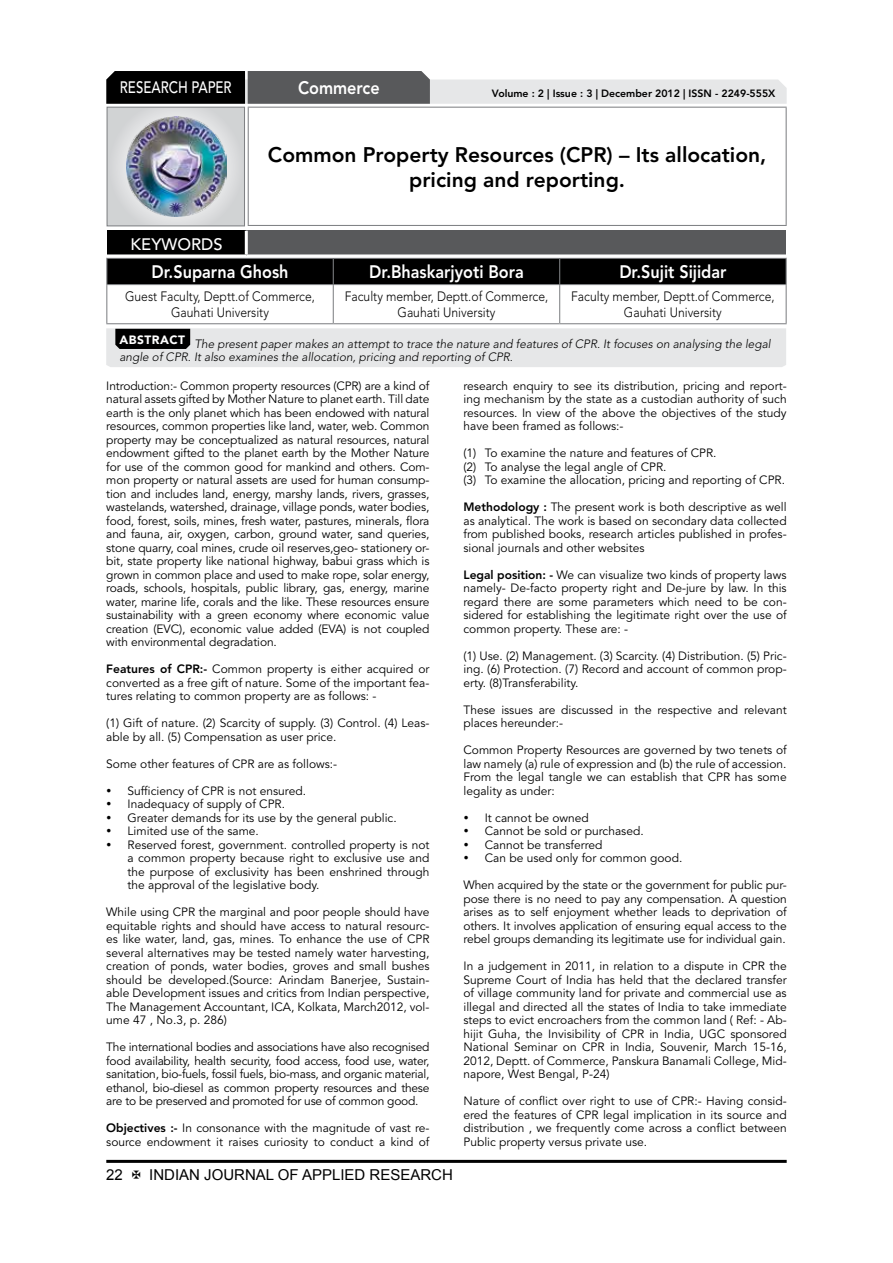
<style>
.page{position:relative;width:893px;height:1263px;background:#fff}
.page>*{position:absolute;margin:0;border:0;box-sizing:border-box;transform-origin:0 0}
.t1{font:800 21px/25.2px "Avenir LT Std";color:#000;text-align:center}
.t2{font:800 18px "Avenir LT Std";color:#fff;scale:.9 1}
.t3{font:500 16.5px "Avenir LT Std";color:#fff;scale:.8 1}
.t4{font:500 16.5px "Avenir LT Std";color:#fff}
.t5{font:15px "Arial";color:#000}
.t6{font:300 13.5px/16.2px "Avenir LT Std";color:#000;text-align:center;scale:.9 1}
.t7{font:12px/13.5px "Avenir LT Std";color:#000;text-align:justify}
.t8{font:italic 300 12px/13.5px "Avenir LT Std";color:#000}
.t9{font:800 10.5px "Avenir LT Std";color:#000}
.s1{font-weight:800}
</style>
<div class="page">
<hr style="left:106px;top:1160px;width:681px;height:3px;background:#000">
<div style="left:107px;top:107px;width:137px;height:119px;background:linear-gradient(to right,#d8dadb,#d9dadb)"></div>
<div style="left:107px;top:107px;width:138px;height:119px;border:1px solid #808285"></div>
<img style="left:127px;top:117px;width:99px;height:99px">
<svg style="left:106px;top:71px;width:681px;height:33px;background:#959697"></svg>
<hr style="left:248px;top:107px;width:539px;height:1px;background:#808285">
<hr style="left:248px;top:108px;width:1px;height:117px;background:#808285">
<hr style="left:786px;top:108px;width:1px;height:117px;background:#808285">
<hr style="left:248px;top:225px;width:539px;height:1px;background:#808285">
<div style="left:106px;top:258px;width:681px;height:26px;background:#000"></div>
<hr style="left:106px;top:284px;width:227px;height:1px;background:#808285">
<hr style="left:106px;top:285px;width:1px;height:38px;background:#808285">
<hr style="left:333px;top:284px;width:227px;height:1px;background:#808285">
<hr style="left:333px;top:285px;width:1px;height:38px;background:#808285">
<hr style="left:560px;top:284px;width:227px;height:1px;background:#808285">
<hr style="left:559px;top:285px;width:1px;height:38px;background:#808285">
<hr style="left:786px;top:285px;width:1px;height:38px;background:#808285">
<hr style="left:106px;top:323px;width:227px;height:1px;background:#808285">
<hr style="left:333px;top:323px;width:227px;height:1px;background:#808285">
<hr style="left:560px;top:323px;width:227px;height:1px;background:#808285">
<div style="left:106px;top:328px;width:680px;height:39px;background:#e6e7e8"></div>
<div style="left:107px;top:231px;width:139px;height:25px;background:#000"></div>
<div style="left:246px;top:231px;width:540px;height:25px;background:#58595b"></div>
<hr style="left:245px;top:231px;width:3px;height:23px;background:#fff">
<hr style="left:107px;top:254px;width:139px;height:3px;background:#fff">
<hr style="left:246px;top:254px;width:540px;height:3px;background:#fff">
<h3 class="t3" style="left:120px;top:78px;width:139px">RESEARCH PAPER</h3>
<h2 class="t2" style="left:298px;top:77px;width:92px">Commerce</h2>
<p class="t9" style="left:492px;top:87px;width:285px">Volume : 2 | Issue : 3 | December 2012 | ISSN - 2249-555X</p>
<h3 class="t4" style="left:131px;top:234px;width:93px">KEYWORDS</h3>
<h1 class="t1" style="left:268px;top:142px;width:500px">Common Property Resources (CPR) – Its allocation, pricing and reporting.</h1>
<h2 class="t2" style="left:152px;top:261px;width:154px">Dr.Suparna Ghosh</h2>
<h2 class="t2" style="left:369px;top:261px;width:173px">Dr.Bhaskarjyoti Bora</h2>
<h2 class="t2" style="left:619px;top:261px;width:121px">Dr.Sujit Sijidar</h2>
<p class="t6" style="left:125px;top:288px;width:213px">Guest Faculty, Deptt.of Commerce,<br>Gauhati University</p>
<p class="t6" style="left:345px;top:288px;width:228px">Faculty member, Deptt.of Commerce,<br>Gauhati University</p>
<p class="t6" style="left:571px;top:288px;width:228px">Faculty member, Deptt.of Commerce,<br>Gauhati University</p>
<p class="t8" style="left:119px;top:337px;width:653px"><sup>ABSTRACT</sup> The present paper makes an attempt to trace the nature and features of CPR. It focuses on analysing the legal angle of CPR. It also examines the allocation, pricing and reporting of CPR.</p>
<p class="t7" style="left:106px;top:379px;width:325px">Introduction:- Common property resources (CPR) are a kind of natural assets gifted by Mother Nature to planet earth. Till date earth is the only planet which has been endowed with natural resources, common properties like land, water, web. Common property may be conceptualized as natural resources, natural endowment gifted to the planet earth by the Mother Nature for use of the common good for mankind and others. Com&shy;mon property or natural assets are used for human consump&shy;tion and includes land, energy, marshy lands, rivers, grasses, wastelands, watershed, drainage, village ponds, water bodies, food, forest, soils, mines, fresh water, pastures, minerals, flora and fauna, air, oxygen, carbon, ground water, sand queries, stone quarry, coal mines, crude oil reserves,geo- stationery or&shy;bit, state property like national highway, babui grass which is grown in common place and used to make rope, solar energy, roads, schools, hospitals, public library, gas, energy, marine water, marine life, corals and the like. These resources ensure sustainability with a green economy where economic value creation (EVC), economic value added (EVA) is not coupled with environmental degradation.</p>
<p class="t7" style="left:106px;top:663px;width:325px"><span class="s1">Features of CPR:-</span> Common property is either acquired or converted as a free gift of nature. Some of the important fea&shy;tures relating to common property are as follows: -</p>
<p class="t7" style="left:106px;top:717px;width:325px">(1) Gift of nature. (2) Scarcity of supply. (3) Control. (4) Leas&shy;able by all. (5) Compensation as user price.</p>
<p class="t7" style="left:106px;top:757px;width:232px">Some other features of CPR are as follows:-</p>
<p class="t7" style="left:106px;top:784px;width:201px">• Sufficiency of CPR is not ensured.</p>
<p class="t7" style="left:106px;top:798px;width:180px">• Inadequacy of supply of CPR.</p>
<p class="t7" style="left:106px;top:811px;width:292px">• Greater demands for its use by the general public.</p>
<p class="t7" style="left:106px;top:825px;width:154px">• Limited use of the same.</p>
<p class="t7" style="left:128px;top:838px;width:303px;text-indent:-21px">• Reserved forest, government. controlled property is not a common property because right to exclusive use and the purpose of exclusivity has been enshrined through the approval of the legislative body.</p>
<p class="t7" style="left:106px;top:906px;width:325px">While using CPR the marginal and poor people should have equitable rights and should have access to natural resourc&shy;es like water, land, gas, mines. To enhance the use of CPR several alternatives may be tested namely water harvesting, creation of ponds, water bodies, groves and small bushes should be developed.(Source: Arindam Banerjee, Sustain&shy;able Development issues and critics from Indian perspective, The Management Accountant, ICA, Kolkata, March2012, vol&shy;ume 47 , No.3, p. 286)</p>
<p class="t7" style="left:106px;top:1041px;width:325px">The international bodies and associations have also recognised food availability, health security, food access, food use, water, sanitation, bio-fuels, fossil fuels, bio-mass, and organic material, ethanol, bio-diesel as common property resources and these are to be preserved and promoted for use of common good.</p>
<p class="t7" style="left:106px;top:1122px;width:325px"><span class="s1">Objectives :-</span> In consonance with the magnitude of vast re&shy;source endowment it raises curiosity to conduct a kind of</p>
<p class="t5" style="left:106px;top:1164px;width:18px">22</p>
<p class="t5" style="left:149px;top:1164px;width:305px">INDIAN JOURNAL OF APPLIED RESEARCH</p>
<p class="t7" style="left:463px;top:379px;width:325px">research enquiry to see its distribution, pricing and report&shy;ing mechanism by the state as a custodian authority of such resources. In view of the above the objectives of the study have been framed as follows:-</p>
<p class="t7" style="left:463px;top:447px;width:323px;text-align:left">(1) To examine the nature and features of CPR.<br>(2) To analyse the legal angle of CPR.<br>(3) To examine the allocation, pricing and reporting of CPR.</p>
<p class="t7" style="left:463px;top:501px;width:325px"><span class="s1">Methodology :</span> The present work is both descriptive as well as analytical. The work is based on secondary data collected from published books, research articles published in profes&shy;sional journals and other websites</p>
<p class="t7" style="left:463px;top:568px;width:325px"><span class="s1">Legal position: -</span> We can visualize two kinds of property laws namely- De-facto property right and De-jure by law. In this regard there are some parameters which need to be con&shy;sidered for establishing the legitimate right over the use of common property. These are: -</p>
<p class="t7" style="left:463px;top:649px;width:325px">(1) Use. (2) Management. (3) Scarcity. (4) Distribution. (5) Pric&shy;ing. (6) Protection. (7) Record and account of common prop&shy;erty. (8)Transferability.</p>
<p class="t7" style="left:463px;top:703px;width:325px">These issues are discussed in the respective and relevant places hereunder:-</p>
<p class="t7" style="left:463px;top:744px;width:325px">Common Property Resources are governed by two tenets of law namely (a) rule of expression and (b) the rule of accession.<br>From the legal tangle we can establish that CPR has some legality as under:</p>
<p class="t7" style="left:463px;top:811px;width:127px">• It cannot be owned</p>
<p class="t7" style="left:463px;top:825px;width:182px">• Cannot be sold or purchased.</p>
<p class="t7" style="left:463px;top:838px;width:141px">• Cannot be transferred</p>
<p class="t7" style="left:463px;top:852px;width:220px">• Can be used only for common good.</p>
<p class="t7" style="left:463px;top:879px;width:325px">When acquired by the state or the government for public pur&shy;pose there is no need to pay any compensation. A question arises as to self enjoyment whether leads to deprivation of others. It involves application of ensuring equal access to the rebel groups demanding its legitimate use for individual gain.</p>
<p class="t7" style="left:463px;top:960px;width:325px">In a judgement in 2011, in relation to a dispute in CPR the Supreme Court of India has held that the declared transfer of village community land for private and commercial use as illegal and directed all the states of India to take immediate steps to evict encroachers from the common land ( Ref: - Ab&shy;hijit Guha, the Invisibility of CPR in India, UGC sponsored National Seminar on CPR in India, Souvenir, March 15-16, 2012, Deptt. of Commerce, Panskura Banamali College, Mid&shy;napore, West Bengal, P-24)</p>
<p class="t7" style="left:463px;top:1095px;width:325px">Nature of conflict over right to use of CPR:- Having consid&shy;ered the features of CPR legal implication in its source and distribution , we frequently come across a conflict between Public property versus private use.</p>
</div>
